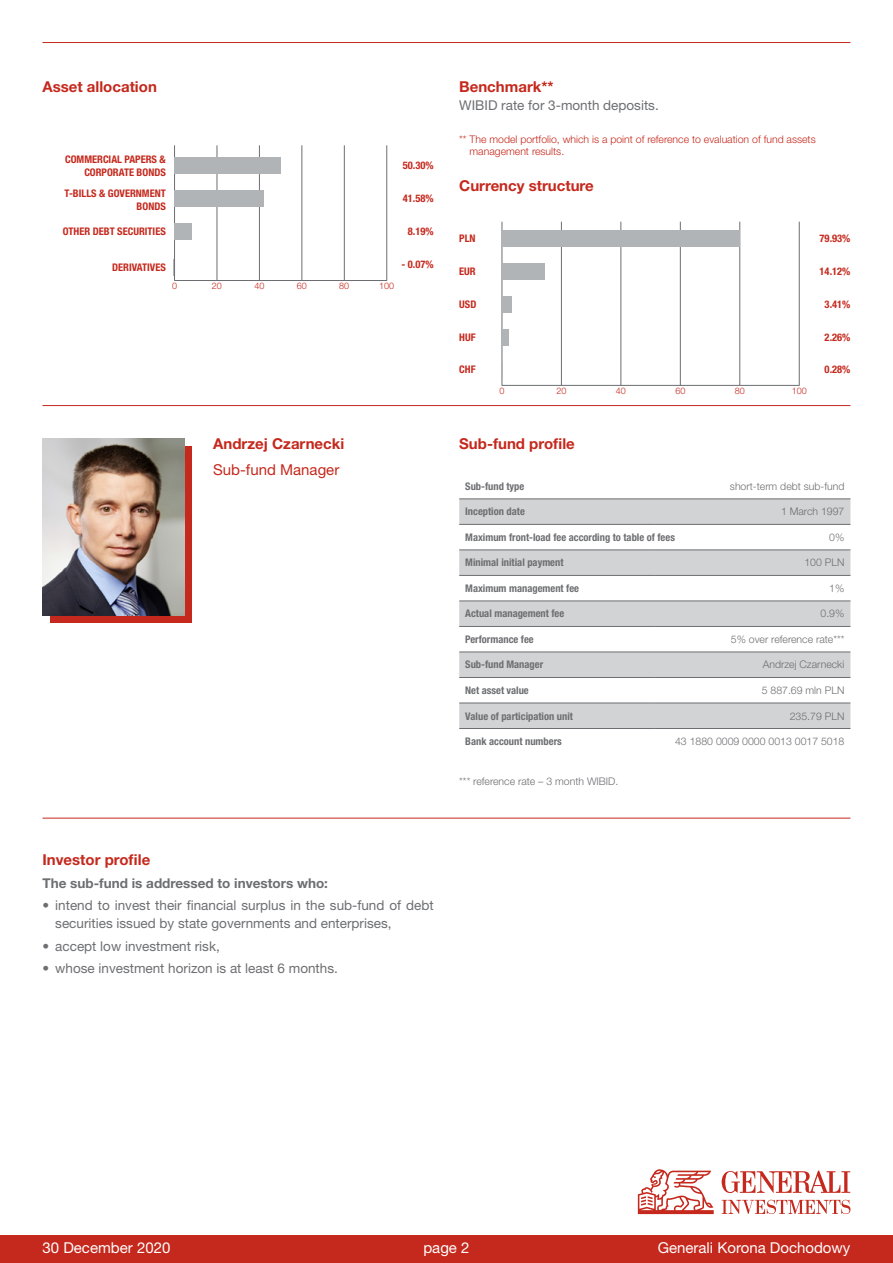
<style>
.page{position:relative;width:893px;height:1263px;background:#fff}
.page>*{position:absolute;margin:0;border:0;box-sizing:border-box;transform-origin:0 0}
.t1{font:700 15px "Helvetica Neue LT Pro";color:#c5281c}
.t2{font:15px "Helvetica Neue LT Pro";color:#fff}
.t3{font:15px "Helvetica Neue LT Pro";color:#c5281c}
.t4{font:13.5px/18px "Helvetica Neue LT Pro";color:#6d6e71}
.t5{font:700 13.5px "Helvetica Neue LT Pro";color:#6d6e71}
.t6{font:700 condensed 10.5px "Helvetica Neue LT Pro";color:#6d6e71}
.t7{font:300 10.5px "Helvetica Neue LT Pro";color:#6d6e71}
.t8{font:700 condensed 10.5px/12.6px "Helvetica Neue LT Pro";color:#c5281c;text-align:right}
.t9{font:300 10.5px/12.6px "Helvetica Neue LT Pro";color:#c5281c}
.t10{font:300 9px "Helvetica Neue LT Pro";color:#c5281c}
</style>
<div class="page">
<hr style="left:43px;top:42px;width:807px;height:1px;background:#c5281c">
<hr style="left:43px;top:405px;width:807px;height:1px;background:#c5281c">
<hr style="left:43px;top:818px;width:807px;height:1px;background:#c5281c">
<svg style="left:459px;top:500px;width:391px;height:228px;fill:#d1d3d4"></svg>
<hr style="left:459px;top:499px;width:196px;height:1px;background:#6d6e71">
<hr style="left:655px;top:499px;width:195px;height:1px;background:#6d6e71">
<hr style="left:459px;top:524px;width:196px;height:1px;background:#6d6e71">
<hr style="left:655px;top:524px;width:195px;height:1px;background:#6d6e71">
<hr style="left:459px;top:550px;width:196px;height:1px;background:#6d6e71">
<hr style="left:655px;top:550px;width:195px;height:1px;background:#6d6e71">
<hr style="left:459px;top:575px;width:196px;height:1px;background:#6d6e71">
<hr style="left:655px;top:575px;width:195px;height:1px;background:#6d6e71">
<hr style="left:459px;top:601px;width:196px;height:1px;background:#6d6e71">
<hr style="left:655px;top:601px;width:195px;height:1px;background:#6d6e71">
<hr style="left:459px;top:626px;width:196px;height:1px;background:#6d6e71">
<hr style="left:655px;top:626px;width:195px;height:1px;background:#6d6e71">
<hr style="left:459px;top:652px;width:196px;height:1px;background:#6d6e71">
<hr style="left:655px;top:652px;width:195px;height:1px;background:#6d6e71">
<hr style="left:459px;top:677px;width:196px;height:1px;background:#6d6e71">
<hr style="left:655px;top:677px;width:195px;height:1px;background:#6d6e71">
<hr style="left:459px;top:703px;width:196px;height:1px;background:#6d6e71">
<hr style="left:655px;top:703px;width:195px;height:1px;background:#6d6e71">
<hr style="left:459px;top:728px;width:196px;height:1px;background:#6d6e71">
<hr style="left:655px;top:728px;width:195px;height:1px;background:#6d6e71">
<div style="left:50px;top:446px;width:142px;height:177px;background:#c5281c"></div>
<img style="left:43px;top:439px;width:141px;height:176px">
<hr style="left:217px;top:145px;width:1px;height:136px;background:#6d6e71">
<hr style="left:259px;top:145px;width:1px;height:136px;background:#6d6e71">
<hr style="left:302px;top:145px;width:1px;height:136px;background:#6d6e71">
<hr style="left:344px;top:145px;width:1px;height:136px;background:#6d6e71">
<hr style="left:386px;top:145px;width:1px;height:136px;background:#6d6e71">
<hr style="left:174px;top:145px;width:1px;height:136px;background:#6d6e71">
<hr style="left:174px;top:280px;width:213px;height:1px;background:#6d6e71">
<hr style="left:561px;top:222px;width:1px;height:164px;background:#6d6e71">
<hr style="left:621px;top:222px;width:1px;height:164px;background:#6d6e71">
<hr style="left:680px;top:222px;width:1px;height:164px;background:#6d6e71">
<hr style="left:739px;top:222px;width:1px;height:164px;background:#6d6e71">
<hr style="left:799px;top:222px;width:1px;height:164px;background:#6d6e71">
<hr style="left:502px;top:222px;width:1px;height:164px;background:#6d6e71">
<hr style="left:502px;top:385px;width:297px;height:1px;background:#6d6e71">
<div style="left:502px;top:230px;width:238px;height:16px;background:#b1b4b6"></div>
<div style="left:502px;top:263px;width:42px;height:16px;background:#b1b4b6"></div>
<div style="left:502px;top:296px;width:10px;height:16px;background:#b1b4b6"></div>
<div style="left:502px;top:329px;width:6px;height:16px;background:#b1b4b6"></div>
<svg style="left:502px;top:362px;width:1px;height:16px"></svg>
<div style="left:174px;top:157px;width:107px;height:16px;background:#b1b4b6"></div>
<div style="left:174px;top:190px;width:90px;height:16px;background:#b1b4b6"></div>
<div style="left:174px;top:223px;width:17px;height:16px;background:#b1b4b6"></div>
<svg style="left:173px;top:259px;width:1px;height:17px"></svg>
<div style="left:0;top:1235px;width:893px;height:28px;background:#c5281c"></div>
<svg style="left:638px;top:1169px;width:76px;height:45px"></svg>
<svg style="left:722px;top:1200px;width:128px;height:14px"></svg>
<svg style="left:722px;top:1171px;width:128px;height:22px"></svg>
<h1 class="t1" style="left:43px;top:77px;width:116px">Asset allocation</h1>
<p class="t8" style="left:65px;top:153px;width:102px">COMMERCIAL PAPERS &amp;<br>CORPORATE BONDS</p>
<p class="t8" style="left:65px;top:187px;width:103px">T-BILLS &amp; GOVERNMENT<br>BONDS</p>
<p class="t8" style="left:63px;top:225px;width:104px">OTHER DEBT SECURITIES</p>
<p class="t8" style="left:112px;top:261px;width:55px">DERIVATIVES</p>
<p class="t10" style="left:172px;top:280px;width:7px">0</p>
<p class="t10" style="left:212px;top:280px;width:12px">20</p>
<p class="t10" style="left:254px;top:280px;width:12px">40</p>
<p class="t10" style="left:297px;top:280px;width:12px">60</p>
<p class="t10" style="left:339px;top:280px;width:12px">80</p>
<p class="t10" style="left:379px;top:280px;width:17px">100</p>
<p class="t8" style="left:403px;top:159px;width:32px">50.30%</p>
<p class="t8" style="left:403px;top:192px;width:32px">41.58%</p>
<p class="t8" style="left:408px;top:225px;width:27px">8.19%</p>
<p class="t8" style="left:401px;top:258px;width:34px">- 0.07%</p>
<h1 class="t1" style="left:213px;top:434px;width:133px">Andrzej Czarnecki</h1>
<h1 class="t3" style="left:213px;top:460px;width:128px">Sub-fund Manager</h1>
<h1 class="t1" style="left:459px;top:77px;width:96px">Benchmark**</h1>
<p class="t4" style="left:459px;top:96px;width:201px">WIBID rate for 3-month deposits.</p>
<p class="t9" style="left:470px;top:133px;width:348px;text-indent:-10px">** The model portfolio, which is a point of reference to evaluation of fund assets management results.</p>
<h1 class="t1" style="left:459px;top:176px;width:136px">Currency structure</h1>
<p class="t8" style="left:459px;top:232px;width:18px">PLN</p>
<p class="t8" style="left:459px;top:265px;width:18px">EUR</p>
<p class="t8" style="left:459px;top:298px;width:19px">USD</p>
<p class="t8" style="left:459px;top:331px;width:18px">HUF</p>
<p class="t8" style="left:459px;top:363px;width:18px">CHF</p>
<p class="t10" style="left:499px;top:385px;width:7px">0</p>
<p class="t10" style="left:556px;top:385px;width:12px">20</p>
<p class="t10" style="left:616px;top:385px;width:12px">40</p>
<p class="t10" style="left:675px;top:385px;width:12px">60</p>
<p class="t10" style="left:735px;top:385px;width:12px">80</p>
<p class="t10" style="left:792px;top:385px;width:17px">100</p>
<p class="t8" style="left:820px;top:232px;width:32px">79.93%</p>
<p class="t8" style="left:820px;top:265px;width:32px">14.12%</p>
<p class="t8" style="left:825px;top:298px;width:27px">3.41%</p>
<p class="t8" style="left:825px;top:331px;width:27px">2.26%</p>
<p class="t8" style="left:825px;top:363px;width:27px">0.28%</p>
<h1 class="t1" style="left:459px;top:434px;width:117px">Sub-fund profile</h1>
<p class="t6" style="left:465px;top:480px;width:61px">Sub-fund type</p>
<p class="t7" style="left:730px;top:480px;width:116px">short-term debt sub-fund</p>
<p class="t6" style="left:465px;top:505px;width:61px">Inception date</p>
<p class="t7" style="left:781px;top:505px;width:65px">1 March 1997</p>
<p class="t6" style="left:465px;top:531px;width:211px">Maximum front-load fee according to table of fees</p>
<p class="t7" style="left:829px;top:531px;width:17px">0%</p>
<p class="t6" style="left:465px;top:556px;width:100px">Minimal initial payment</p>
<p class="t7" style="left:804px;top:556px;width:42px">100 PLN</p>
<p class="t6" style="left:465px;top:582px;width:115px">Maximum management fee</p>
<p class="t7" style="left:829px;top:582px;width:17px">1%</p>
<p class="t6" style="left:465px;top:607px;width:101px">Actual management fee</p>
<p class="t7" style="left:820px;top:607px;width:25px">0.9%</p>
<p class="t6" style="left:465px;top:633px;width:70px">Performance fee</p>
<p class="t7" style="left:731px;top:633px;width:115px">5% over reference rate***</p>
<p class="t6" style="left:465px;top:658px;width:79px">Sub-fund Manager</p>
<p class="t7" style="left:763px;top:658px;width:83px">Andrzej Czarnecki</p>
<p class="t6" style="left:465px;top:684px;width:65px">Net asset value</p>
<p class="t7" style="left:762px;top:684px;width:84px">5 887.69 mln PLN</p>
<p class="t6" style="left:465px;top:709px;width:109px">Value of participation unit</p>
<p class="t7" style="left:790px;top:709px;width:56px">235.79 PLN</p>
<p class="t6" style="left:465px;top:735px;width:98px">Bank account numbers</p>
<p class="t7" style="left:675px;top:735px;width:171px">43 1880 0009 0000 0013 0017 5018</p>
<p class="t7" style="left:459px;top:775px;width:161px">*** reference rate – 3 month WIBID.</p>
<h1 class="t1" style="left:43px;top:850px;width:109px">Investor profile</h1>
<p class="t5" style="left:43px;top:875px;width:287px">The sub-fund is addressed to investors who:</p>
<p class="t4" style="left:55px;top:896px;width:380px;text-indent:-13px">• intend to invest their financial surplus in the sub-fund of debt securities issued by state governments and enterprises,</p>
<p class="t4" style="left:43px;top:936px;width:179px">• accept low investment risk,</p>
<p class="t4" style="left:43px;top:959px;width:297px">• whose investment horizon is at least 6 months.</p>
<h1 class="t2" style="left:43px;top:1238px;width:129px">30 December 2020</h1>
<h1 class="t2" style="left:423px;top:1238px;width:48px">page 2</h1>
<h1 class="t2" style="left:658px;top:1238px;width:194px">Generali Korona Dochodowy</h1>
</div>
